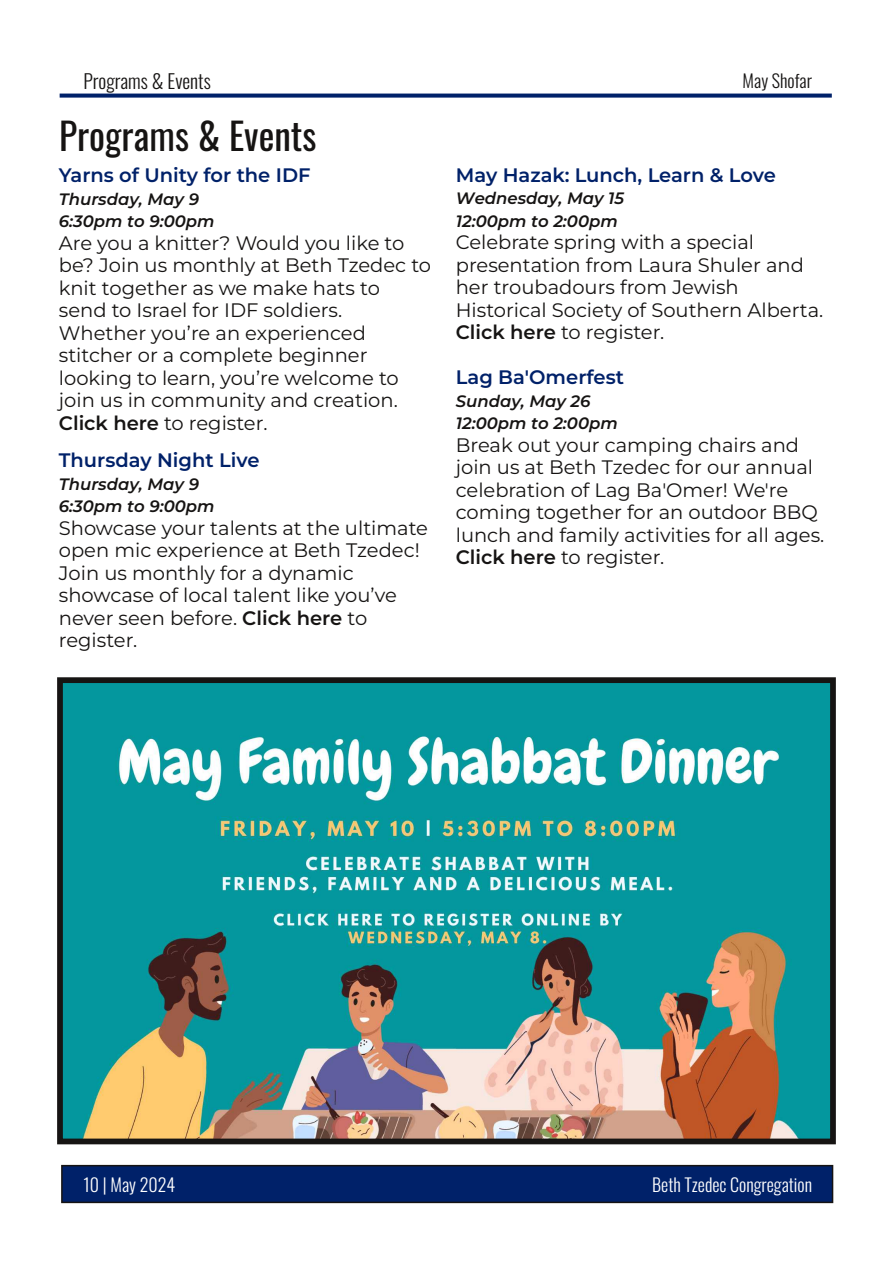
<style>
.page{position:relative;width:893px;height:1263px;background:#fff}
.page>*{position:absolute;margin:0;border:0;box-sizing:border-box;transform-origin:0 0}
.t1{font:37.5px "Oswald";color:#161413}
.t2{font:19.5px/22.5px "Montserrat";color:#161413}
.t3{font:600 19.5px "Montserrat";color:#002169}
.t4{font:300 19.5px "Oswald";color:#161413}
.t5{font:300 18px "Oswald";color:#fff}
.t6{font:300 18px "Oswald";color:#161413}
.t7{font:italic 600 16.5px/22.5px "Montserrat";color:#161413}
.s1{font-weight:600}
</style>
<div class="page">
<div style="left:62px;top:1165px;width:770px;height:37px;background:#002169"></div>
<div style="left:61px;top:1165px;width:772px;height:38px;border:2px solid #161413"></div>
<div style="left:60px;top:94px;width:772px;height:4px;border:2px solid #002169"></div>
<img style="left:64px;top:684px;width:765px;height:453px">
<div style="left:57px;top:677px;width:779px;height:467px;border:6px solid #161413"></div>
<p class="t4" style="left:83px;top:66px;width:129px">Programs &amp; Events</p>
<h1 class="t1" style="left:59px;top:107px;width:259px">Programs &amp; Events</h1>
<p class="t3" style="left:59px;top:163px;width:253px">Yarns of Unity for the IDF</p>
<p class="t7" style="left:59px;top:188px;width:157px">Thursday, May 9<br>6:30pm to 9:00pm</p>
<p class="t2" style="left:59px;top:231px;width:374px">Are you a knitter? Would you like to be? Join us monthly at Beth Tzedec to knit together as we make hats to send to Israel for IDF soldiers.<br>Whether you’re an experienced stitcher or a complete beginner looking to learn, you’re welcome to join us in community and creation.<br><span class="s1">Click here</span> to register.</p>
<p class="t3" style="left:59px;top:448px;width:202px">Thursday Night Live</p>
<p class="t7" style="left:59px;top:473px;width:157px">Thursday, May 9<br>6:30pm to 9:00pm</p>
<p class="t2" style="left:59px;top:516px;width:371px">Showcase your talents at the ultimate open mic experience at Beth Tzedec!<br>Join us monthly for a dynamic showcase of local talent like you’ve never seen before. <span class="s1">Click here</span> to register.</p>
<p class="t6" style="left:743px;top:67px;width:71px">May Shofar</p>
<p class="t3" style="left:456px;top:163px;width:322px">May Hazak: Lunch, Learn &amp; Love</p>
<p class="t7" style="left:456px;top:187px;width:170px">Wednesday, May 15<br>12:00pm to 2:00pm</p>
<p class="t2" style="left:456px;top:231px;width:369px">Celebrate spring with a special presentation from Laura Shuler and her troubadours from Jewish<br>Historical Society of Southern Alberta.<br><span class="s1">Click here</span> to register.</p>
<p class="t3" style="left:456px;top:365px;width:170px">Lag Ba'Omerfest</p>
<p class="t7" style="left:456px;top:389px;width:164px">Sunday, May 26<br>12:00pm to 2:00pm</p>
<p class="t2" style="left:456px;top:433px;width:370px">Break out your camping chairs and join us at Beth Tzedec for our annual celebration of Lag Ba'Omer! We're coming together for an outdoor BBQ lunch and family activities for all ages.<br><span class="s1">Click here</span> to register.</p>
<p class="t5" style="left:83px;top:1170px;width:93px">10 | May 2024</p>
<p class="t5" style="left:652px;top:1170px;width:161px">Beth Tzedec Congregation</p>
</div>
